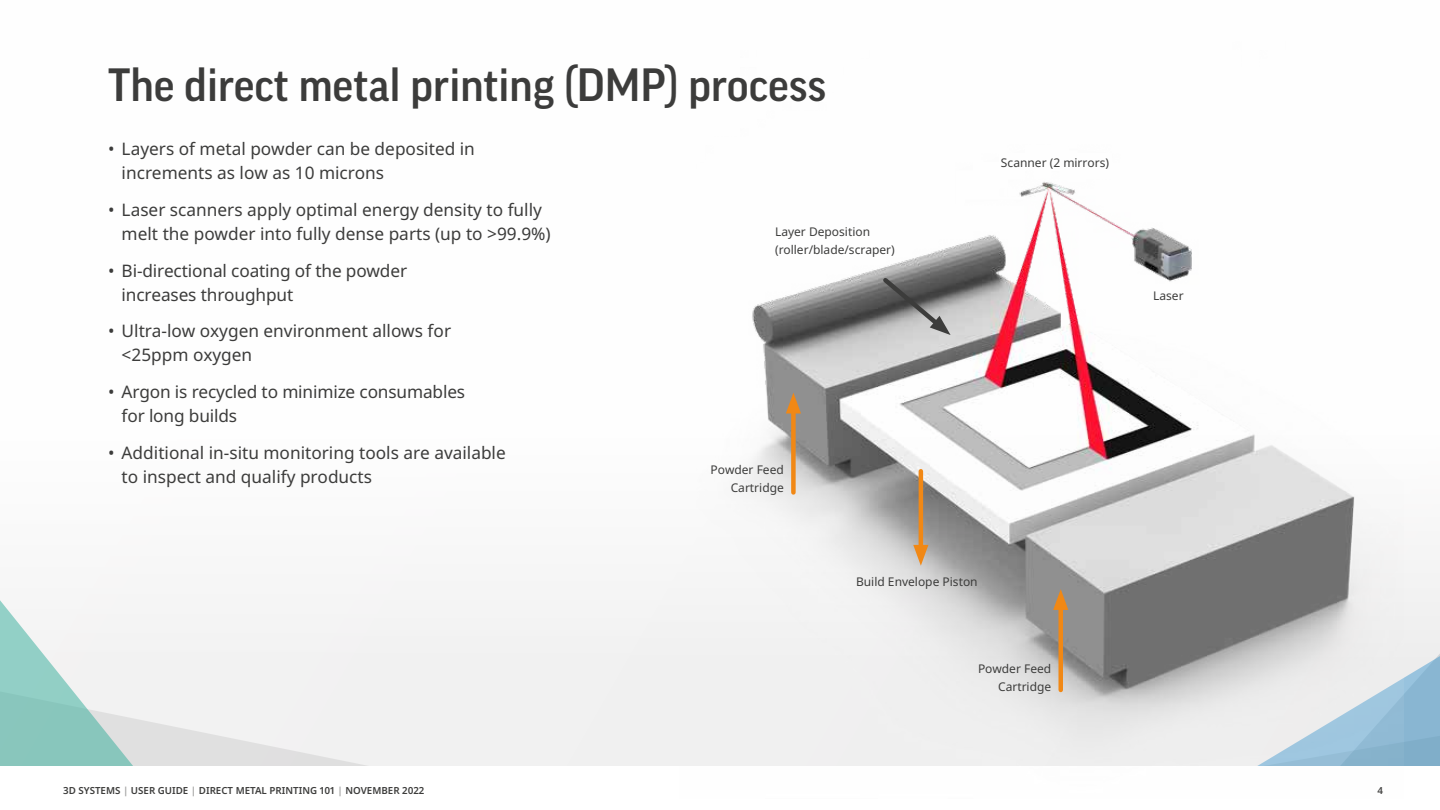
<style>
.page{position:relative;width:1440px;height:810px;background:#fff}
.page>*{position:absolute;margin:0;border:0;box-sizing:border-box;transform-origin:0 0}
.t1{font:500 45px "Good Pro";color:#3c3c3b}
.t2{font:17.25px/24px "Noto Sans";color:#3c3c3b}
.t3{font:12px/18px "Noto Sans";color:#3c3c3b;text-align:right}
.t4{font:600 9.75px "Noto Sans";color:#3c3c3b}
.s1{color:#9d9d9c}
</style>
<div class="page">
<div style="left:0;top:0;width:1440px;height:766px;background:linear-gradient(to right,#fdfdfd,#fefefe)"></div>
<svg style="left:0;top:469px;width:427px;height:297px"></svg>
<img style="left:680px;top:41px;width:723px;height:725px">
<svg style="left:879px;top:274px;width:71px;height:61px;background:#7d7d7d"></svg>
<svg style="left:791px;top:413px;width:4px;height:79px"></svg>
<svg style="left:786px;top:393px;width:15px;height:20px"></svg>
<div style="left:918px;top:471px;width:5px;height:82px;background:#f18815"></div>
<svg style="left:913px;top:545px;width:15px;height:21px"></svg>
<svg style="left:1018px;top:469px;width:422px;height:297px;background:#c0c3c4"></svg>
<h1 class="t1" style="left:108px;top:59px;width:720px">The direct metal printing (DMP) process</h1>
<p class="t2" style="left:122px;top:136px;width:355px;text-indent:-14px">• Layers of metal powder can be deposited in increments as low as 10 microns</p>
<p class="t2" style="left:122px;top:197px;width:431px;text-indent:-14px">• Laser scanners apply optimal energy density to fully melt the powder into fully dense parts (up to &gt;99.9%)</p>
<p class="t2" style="left:122px;top:258px;width:287px;text-indent:-14px">• Bi-directional coating of the powder increases throughput</p>
<p class="t2" style="left:122px;top:319px;width:331px;text-indent:-14px">• Ultra-low oxygen environment allows for &lt;25ppm oxygen</p>
<p class="t2" style="left:122px;top:379px;width:345px;text-indent:-14px">• Argon is recycled to minimize consumables for long builds</p>
<p class="t2" style="left:122px;top:440px;width:386px;text-indent:-14px">• Additional in-situ monitoring tools are available to inspect and qualify products</p>
<p class="t3" style="left:775px;top:223px;width:121px;text-align:left">Layer Deposition (roller/blade/scraper)</p>
<p class="t3" style="left:710px;top:460px;width:75px">Powder Feed<br>Cartridge</p>
<p class="t3" style="left:1001px;top:153px;width:110px">Scanner (2 mirrors)</p>
<p class="t3" style="left:856px;top:572px;width:123px">Build Envelope Piston</p>
<p class="t3" style="left:978px;top:659px;width:75px">Powder Feed<br>Cartridge</p>
<p class="t3" style="left:1153px;top:287px;width:32px">Laser</p>
<p class="t4" style="left:63px;top:783px;width:363px">3D SYSTEMS <span class="s1">|</span> USER GUIDE <span class="s1">|</span> DIRECT METAL PRINTING 101 <span class="s1">|</span> NOVEMBER 2022</p>
<p class="t4" style="left:1377px;top:783px;width:7px">4</p>
</div>
